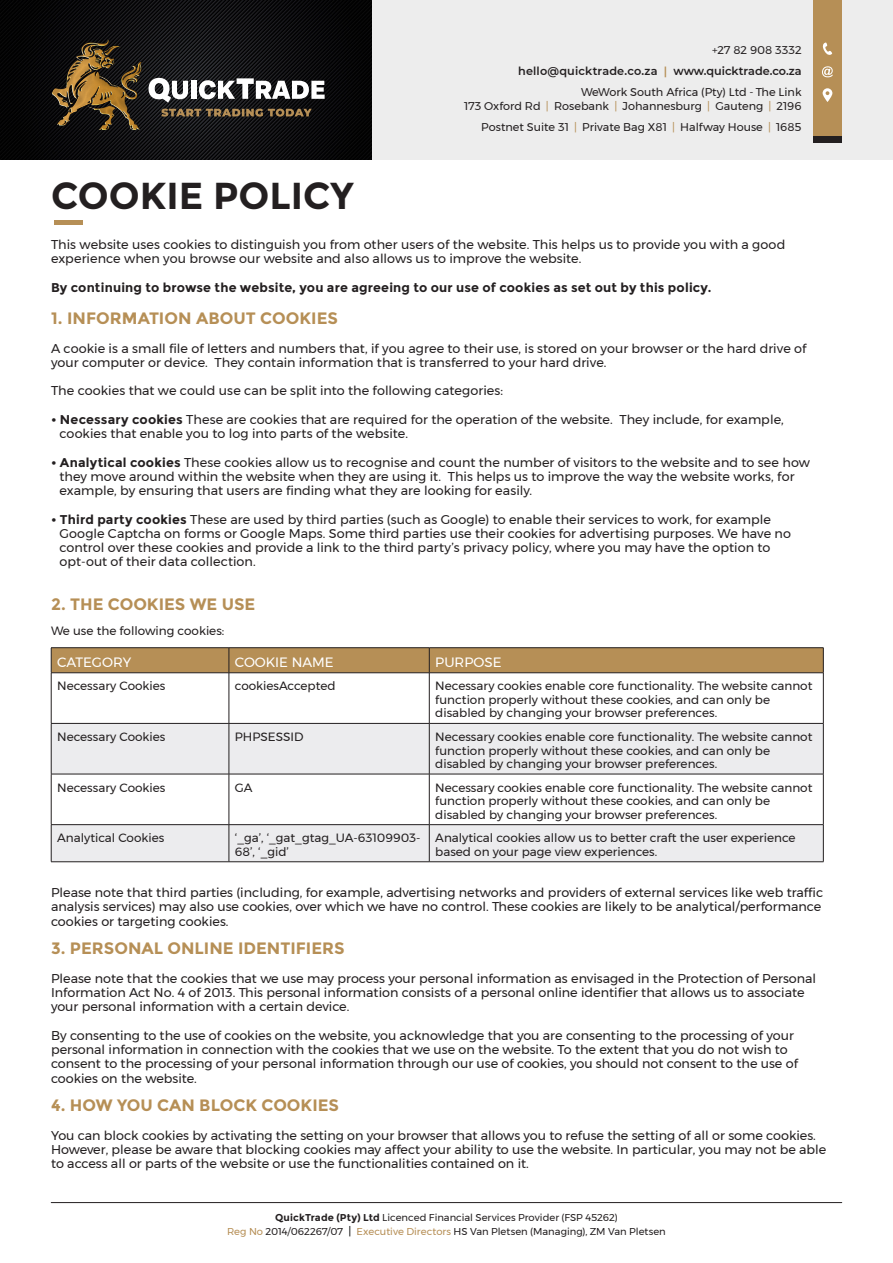
<style>
.page{position:relative;width:893px;height:1263px;background:#fff}
.page>*{position:absolute;margin:0;border:0;box-sizing:border-box;transform-origin:0 0}
.t1{font:700 37.5px "Montserrat";color:#231f20}
.t2{font:700 16.5px "Montserrat";color:#b68f56}
.t3{font:13.5px "Montserrat";color:#fff}
.t4{font:12.75px/14.2px "Montserrat";color:#231f20}
.t5{font:700 12.75px "Montserrat";letter-spacing:.015em;color:#231f20}
.t6{font:12px/13.5px "Montserrat";color:#231f20}
.t7{font:11.25px/21px "Montserrat";color:#231f20;text-align:right}
.t8{font:9.9px/13.8px "Montserrat";color:#231f20;text-align:center}
.s1{font-weight:600}
.s2{font-weight:600;color:#b68f56}
.s3{color:#b68f56}
.s4{font-weight:700}
.s5{font-size:11.25px;color:#000}
</style>
<div class="page">
<div style="left:366px;top:0;width:527px;height:159px;background:#ededed"></div>
<img style="left:0;top:0;width:371px;height:159px">
<svg style="left:149px;top:78px;width:39px;height:25px"></svg>
<div style="left:191px;top:81px;width:5px;height:18px;background:#fff"></div>
<svg style="left:199px;top:78px;width:126px;height:21px"></svg>
<img style="left:51px;top:38px;width:94px;height:93px">
<svg style="left:161px;top:109px;width:151px;height:8px"></svg>
<hr style="left:51px;top:1202px;width:791px;height:1px;background:#231f20">
<div style="left:813px;top:0;width:29px;height:137px;background:#b68f56"></div>
<svg style="left:822px;top:66px;width:11px;height:11px"></svg>
<svg style="left:823px;top:42px;width:9px;height:13px"></svg>
<svg style="left:823px;top:88px;width:9px;height:14px"></svg>
<div style="left:813px;top:137px;width:29px;height:6px;background:#231f20"></div>
<div style="left:52px;top:724px;width:771px;height:50px;background:#ececee"></div>
<div style="left:52px;top:825px;width:771px;height:36px;background:#ececee"></div>
<hr style="left:51px;top:647px;width:178px;height:1px;background:#231f20">
<hr style="left:229px;top:647px;width:200px;height:1px;background:#231f20">
<hr style="left:429px;top:647px;width:394px;height:1px;background:#231f20">
<div style="left:51px;top:648px;width:773px;height:25px;background:#b68f56"></div>
<hr style="left:51px;top:672px;width:178px;height:1px;background:#231f20">
<hr style="left:51px;top:673px;width:1px;height:50px;background:#231f20">
<hr style="left:229px;top:672px;width:200px;height:1px;background:#231f20">
<hr style="left:229px;top:673px;width:1px;height:50px;background:#231f20">
<hr style="left:429px;top:672px;width:394px;height:1px;background:#231f20">
<hr style="left:429px;top:673px;width:1px;height:50px;background:#231f20">
<hr style="left:823px;top:673px;width:1px;height:50px;background:#231f20">
<hr style="left:51px;top:723px;width:178px;height:1px;background:#231f20">
<hr style="left:51px;top:724px;width:1px;height:50px;background:#231f20">
<hr style="left:229px;top:723px;width:200px;height:1px;background:#231f20">
<hr style="left:229px;top:724px;width:1px;height:50px;background:#231f20">
<hr style="left:429px;top:723px;width:394px;height:1px;background:#231f20">
<hr style="left:429px;top:724px;width:1px;height:50px;background:#231f20">
<hr style="left:823px;top:724px;width:1px;height:50px;background:#231f20">
<hr style="left:51px;top:774px;width:178px;height:1px;background:#231f20">
<hr style="left:51px;top:774px;width:1px;height:50px;background:#231f20">
<hr style="left:229px;top:774px;width:200px;height:1px;background:#231f20">
<hr style="left:229px;top:774px;width:1px;height:50px;background:#231f20">
<hr style="left:429px;top:774px;width:394px;height:1px;background:#231f20">
<hr style="left:429px;top:774px;width:1px;height:50px;background:#231f20">
<hr style="left:823px;top:774px;width:1px;height:50px;background:#231f20">
<hr style="left:51px;top:824px;width:178px;height:1px;background:#231f20">
<hr style="left:51px;top:825px;width:1px;height:36px;background:#231f20">
<hr style="left:229px;top:824px;width:200px;height:1px;background:#231f20">
<hr style="left:229px;top:825px;width:1px;height:36px;background:#231f20">
<hr style="left:429px;top:824px;width:394px;height:1px;background:#231f20">
<hr style="left:429px;top:825px;width:1px;height:36px;background:#231f20">
<hr style="left:823px;top:825px;width:1px;height:36px;background:#231f20">
<hr style="left:51px;top:861px;width:178px;height:1px;background:#231f20">
<hr style="left:229px;top:861px;width:200px;height:1px;background:#231f20">
<hr style="left:429px;top:861px;width:394px;height:1px;background:#231f20">
<hr style="left:54px;top:221px;width:29px;height:4px;background:#b68f56">
<p class="t1" style="left:51px;top:173px;width:304px">COOKIE POLICY</p>
<p class="t7" style="left:518px;top:40px;width:285px">+27 82 908 3332<br><span class="s1">hello@quicktrade.co.za</span> <span class="s2">|</span> <span class="s1">www.quicktrade.co.za<br></span>WeWork South Africa (Pty) Ltd - The Link</p>
<p class="t7" style="left:464px;top:95px;width:339px">173 Oxford Rd <span class="s3">|</span> Rosebank <span class="s3">|</span> Johannesburg <span class="s3">|</span> Gauteng <span class="s3">|</span> 2196<br>Postnet Suite 31 <span class="s3">|</span> Private Bag X81 <span class="s3">|</span> Halfway House <span class="s3">|</span> 1685</p>
<p class="t4" style="left:51px;top:237px;width:736px">This website uses cookies to distinguish you from other users of the website. This helps us to provide you with a good experience when you browse our website and also allows us to improve the website.</p>
<p class="t5" style="left:51px;top:280px;width:662px">By continuing to browse the website, you are agreeing to our use of cookies as set out by this policy.</p>
<p class="t2" style="left:51px;top:308px;width:289px">1. INFORMATION ABOUT COOKIES</p>
<p class="t4" style="left:51px;top:341px;width:757px">A cookie is a small file of letters and numbers that, if you agree to their use, is stored on your browser or the hard drive of your computer or device. They contain information that is transferred to your hard drive.</p>
<p class="t4" style="left:51px;top:384px;width:454px">The cookies that we could use can be split into the following categories:</p>
<p class="t4" style="left:60px;top:412px;width:726px;text-indent:-9px"><span class="s4">• Necessary cookies</span> These are cookies that are required for the operation of the website. They include, for example, cookies that enable you to log into parts of the website.</p>
<p class="t4" style="left:60px;top:455px;width:752px;text-indent:-9px"><span class="s4">• Analytical cookies</span> These cookies allow us to recognise and count the number of visitors to the website and to see how they move around within the website when they are using it. This helps us to improve the way the website works, for example, by ensuring that users are finding what they are looking for easily.</p>
<p class="t4" style="left:60px;top:512px;width:733px;text-indent:-9px"><span class="s4">• Third party cookies</span> These are used by third parties (such as Google) to enable their services to work, for example Google Captcha on forms or Google Maps. Some third parties use their cookies for advertising purposes. We have no control over these cookies and provide a link to the third party’s privacy policy, where you may have the option to opt-out of their data collection.</p>
<p class="t2" style="left:51px;top:594px;width:206px">2. THE COOKIES WE USE</p>
<p class="t6" style="left:51px;top:624px;width:175px">We use the following cookies:</p>
<p class="t3" style="left:57px;top:652px;width:76px">CATEGORY</p>
<p class="t3" style="left:235px;top:652px;width:100px">COOKIE NAME</p>
<p class="t3" style="left:435px;top:652px;width:68px">PURPOSE</p>
<p class="t6" style="left:57px;top:679px;width:110px">Necessary Cookies</p>
<p class="t6" style="left:235px;top:679px;width:102px">cookiesAccepted</p>
<p class="t6" style="left:435px;top:679px;width:379px">Necessary cookies enable core functionality. The website cannot function properly without these cookies, and can only be disabled by changing your browser preferences.</p>
<p class="t6" style="left:57px;top:730px;width:110px">Necessary Cookies</p>
<p class="t6" style="left:235px;top:730px;width:70px">PHPSESSID</p>
<p class="t6" style="left:435px;top:730px;width:379px">Necessary cookies enable core functionality. The website cannot function properly without these cookies, and can only be disabled by changing your browser preferences.</p>
<p class="t6" style="left:57px;top:780px;width:110px">Necessary Cookies</p>
<p class="t6" style="left:235px;top:780px;width:19px">GA</p>
<p class="t6" style="left:435px;top:780px;width:379px">Necessary cookies enable core functionality. The website cannot function properly without these cookies, and can only be disabled by changing your browser preferences.</p>
<p class="t6" style="left:57px;top:831px;width:109px">Analytical Cookies</p>
<p class="t6" style="left:235px;top:831px;width:187px">‘_ga’, ‘_gat_gtag_UA-63109903-<br>68’, ‘_gid’</p>
<p class="t6" style="left:435px;top:831px;width:362px">Analytical cookies allow us to better craft the user experience based on your page view experiences.</p>
<p class="t4" style="left:51px;top:885px;width:774px">Please note that third parties (including, for example, advertising networks and providers of external services like web traffic analysis services) may also use cookies, over which we have no control. These cookies are likely to be analytical/performance cookies or targeting cookies.</p>
<p class="t2" style="left:51px;top:938px;width:295px">3. PERSONAL ONLINE IDENTIFIERS</p>
<p class="t4" style="left:51px;top:971px;width:767px">Please note that the cookies that we use may process your personal information as envisaged in the Protection of Personal<br>Information Act No. 4 of 2013. This personal information consists of a personal online identifier that allows us to associate your personal information with a certain device.</p>
<p class="t4" style="left:51px;top:1028px;width:748px">By consenting to the use of cookies on the website, you acknowledge that you are consenting to the processing of your personal information in connection with the cookies that we use on the website. To the extent that you do not wish to consent to the processing of your personal information through our use of cookies, you should not consent to the use of cookies on the website.</p>
<p class="t2" style="left:51px;top:1095px;width:290px">4. HOW YOU CAN BLOCK COOKIES</p>
<p class="t4" style="left:51px;top:1128px;width:777px">You can block cookies by activating the setting on your browser that allows you to refuse the setting of all or some cookies.<br>However, please be aware that blocking cookies may affect your ability to use the website. In particular, you may not be able to access all or parts of the website or use the functionalities contained on it.</p>
<p class="t8" style="left:227px;top:1211px;width:440px"><span class="s4">QuickTrade (Pty) Ltd</span> Licenced Financial Services Provider (FSP 45262)<br><span class="s3">Reg No</span> 2014/062267/07 <span class="s5">|</span> <span class="s3">Executive Directors</span> HS Van Pletsen (Managing), ZM Van Pletsen</p>
</div>
